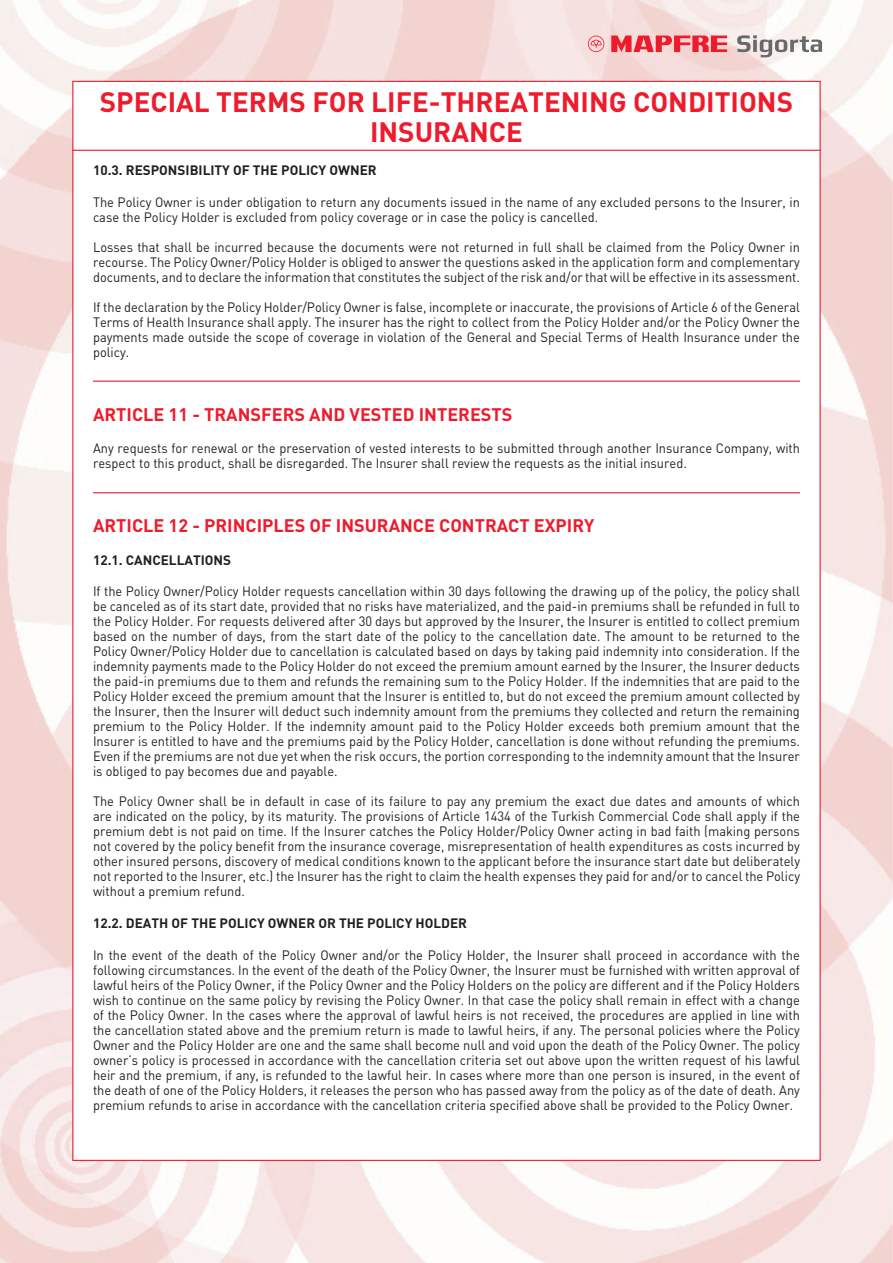
<style>
.page{position:relative;width:893px;height:1263px;background:#fff}
.page>*{position:absolute;margin:0;border:0;box-sizing:border-box;transform-origin:0 0}
.t1{font:27.75px/30px "DINT Bold";color:#ee1b2c;text-align:center}
.t2{font:18px "DINT Bold";color:#ee1b2c}
.t3{font:13.5px/15px "DINT";color:#231f20;text-align:justify;scale:.95 1}
.t4{font:13.5px "DINT Bold";color:#231f20}
</style>
<div class="page">
<img style="left:0;top:0;width:893px;height:1263px">
<svg style="left:588px;top:36px;width:16px;height:16px"></svg>
<svg style="left:611px;top:36px;width:116px;height:16px;background:#ef616b"></svg>
<svg style="left:737px;top:35px;width:85px;height:22px"></svg>
<div style="left:72px;top:81px;width:749px;height:1080px;background:#fff;border:1px solid #ee1b2c"></div>
<hr style="left:72px;top:150px;width:749px;height:1px;background:#ee1b2c">
<hr style="left:93px;top:381px;width:707px;height:1px;background:#ee1b2c">
<hr style="left:93px;top:492px;width:707px;height:1px;background:#ee1b2c">
<h1 class="t1" style="left:100px;top:86px;width:695px">SPECIAL TERMS FOR LIFE-THREATENING CONDITIONS<br>INSURANCE</h1>
<p class="t4" style="left:93px;top:162px;width:285px">10.3. RESPONSIBILITY OF THE POLICY OWNER</p>
<p class="t3" style="left:93px;top:194px;width:746px">The Policy Owner is under obligation to return any documents issued in the name of any excluded persons to the Insurer, in case the Policy Holder is excluded from policy coverage or in case the policy is cancelled.</p>
<p class="t3" style="left:93px;top:239px;width:746px">Losses that shall be incurred because the documents were not returned in full shall be claimed from the Policy Owner in recourse. The Policy Owner/Policy Holder is obliged to answer the questions asked in the application form and complementary documents, and to declare the information that constitutes the subject of the risk and/or that will be effective in its assessment.</p>
<p class="t3" style="left:93px;top:299px;width:746px">If the declaration by the Policy Holder/Policy Owner is false, incomplete or inaccurate, the provisions of Article 6 of the General Terms of Health Insurance shall apply. The insurer has the right to collect from the Policy Holder and/or the Policy Owner the payments made outside the scope of coverage in violation of the General and Special Terms of Health Insurance under the policy.</p>
<h2 class="t2" style="left:93px;top:403px;width:421px">ARTICLE 11 - TRANSFERS AND VESTED INTERESTS</h2>
<p class="t3" style="left:93px;top:440px;width:746px">Any requests for renewal or the preservation of vested interests to be submitted through another Insurance Company, with respect to this product, shall be disregarded. The Insurer shall review the requests as the initial insured.</p>
<h2 class="t2" style="left:93px;top:514px;width:503px">ARTICLE 12 - PRINCIPLES OF INSURANCE CONTRACT EXPIRY</h2>
<p class="t4" style="left:93px;top:551px;width:140px">12.1. CANCELLATIONS</p>
<p class="t3" style="left:93px;top:583px;width:746px">If the Policy Owner/Policy Holder requests cancellation within 30 days following the drawing up of the policy, the policy shall be canceled as of its start date, provided that no risks have materialized, and the paid-in premiums shall be refunded in full to the Policy Holder. For requests delivered after 30 days but approved by the Insurer, the Insurer is entitled to collect premium based on the number of days, from the start date of the policy to the cancellation date. The amount to be returned to the Policy Owner/Policy Holder due to cancellation is calculated based on days by taking paid indemnity into consideration. If the indemnity payments made to the Policy Holder do not exceed the premium amount earned by the Insurer, the Insurer deducts the paid-in premiums due to them and refunds the remaining sum to the Policy Holder. If the indemnities that are paid to the Policy Holder exceed the premium amount that the Insurer is entitled to, but do not exceed the premium amount collected by the Insurer, then the Insurer will deduct such indemnity amount from the premiums they collected and return the remaining premium to the Policy Holder. If the indemnity amount paid to the Policy Holder exceeds both premium amount that the Insurer is entitled to have and the premiums paid by the Policy Holder, cancellation is done without refunding the premiums.<br>Even if the premiums are not due yet when the risk occurs, the portion corresponding to the indemnity amount that the Insurer is obliged to pay becomes due and payable.</p>
<p class="t3" style="left:93px;top:793px;width:746px">The Policy Owner shall be in default in case of its failure to pay any premium the exact due dates and amounts of which are indicated on the policy, by its maturity. The provisions of Article 1434 of the Turkish Commercial Code shall apply if the premium debt is not paid on time. If the Insurer catches the Policy Holder/Policy Owner acting in bad faith (making persons not covered by the policy benefit from the insurance coverage, misrepresentation of health expenditures as costs incurred by other insured persons, discovery of medical conditions known to the applicant before the insurance start date but deliberately not reported to the Insurer, etc.) the Insurer has the right to claim the health expenses they paid for and/or to cancel the Policy without a premium refund.</p>
<p class="t4" style="left:93px;top:915px;width:376px">12.2. DEATH OF THE POLICY OWNER OR THE POLICY HOLDER</p>
<p class="t3" style="left:93px;top:947px;width:746px">In the event of the death of the Policy Owner and/or the Policy Holder, the Insurer shall proceed in accordance with the following circumstances. In the event of the death of the Policy Owner, the Insurer must be furnished with written approval of lawful heirs of the Policy Owner, if the Policy Owner and the Policy Holders on the policy are different and if the Policy Holders wish to continue on the same policy by revising the Policy Owner. In that case the policy shall remain in effect with a change of the Policy Owner. In the cases where the approval of lawful heirs is not received, the procedures are applied in line with the cancellation stated above and the premium return is made to lawful heirs, if any. The personal policies where the Policy Owner and the Policy Holder are one and the same shall become null and void upon the death of the Policy Owner. The policy owner’s policy is processed in accordance with the cancellation criteria set out above upon the written request of his lawful heir and the premium, if any, is refunded to the lawful heir. In cases where more than one person is insured, in the event of the death of one of the Policy Holders, it releases the person who has passed away from the policy as of the date of death. Any premium refunds to arise in accordance with the cancellation criteria specified above shall be provided to the Policy Owner.</p>
</div>
